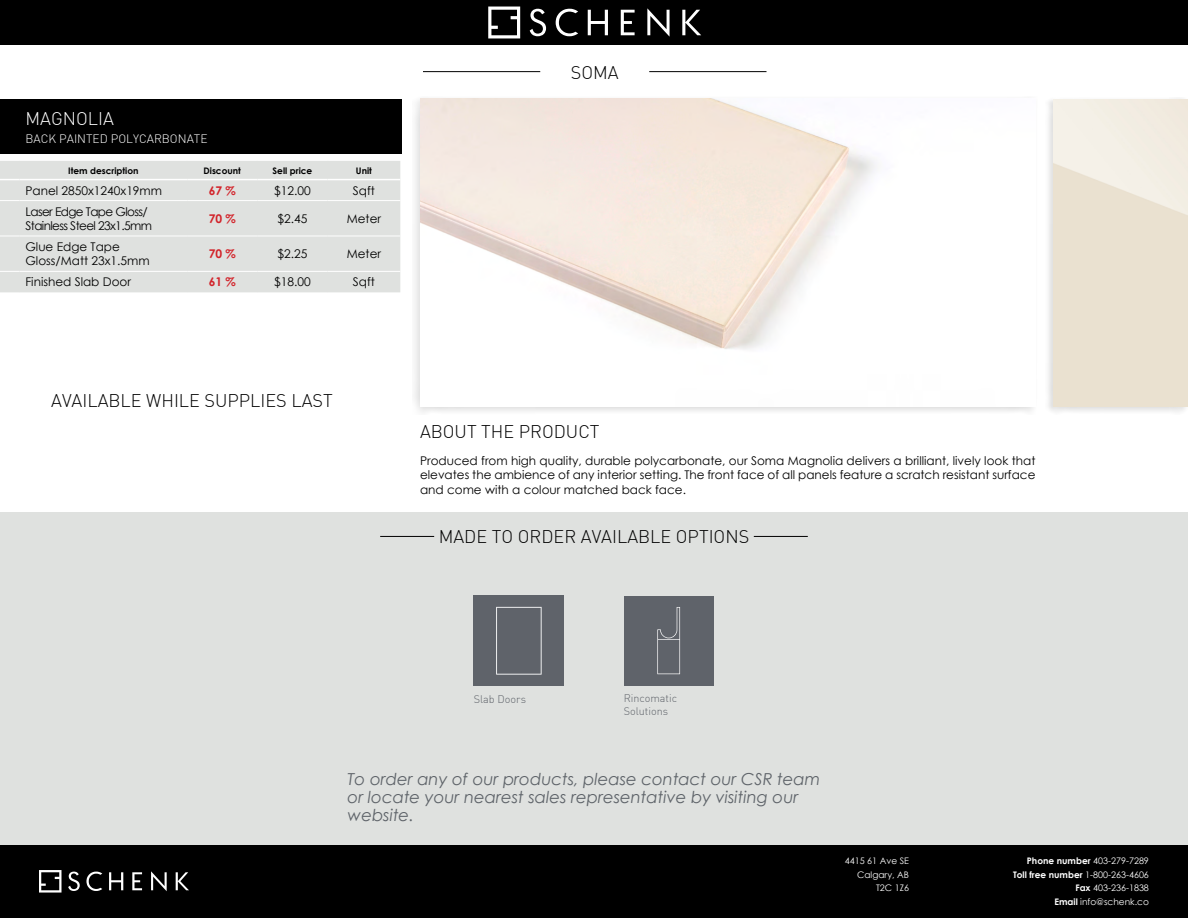
<style>
.page{position:relative;width:1188px;height:918px;background:#fff}
.page>*{position:absolute;margin:0;border:0;box-sizing:border-box;transform-origin:0 0}
.t1{font:300 18px "DIN";color:#000}
.t2{font:300 18px "DIN";color:#fff}
.Body_anouncement{font:italic 16.5px/18px "Century Gothic";color:#5e6369}
.Body_Black{font:12px/14.4px "Century Gothic";color:#000;text-align:justify}
.Body_Black-2{font:12px/14.4px "Century Gothic";letter-spacing:-.05em;color:#000}
.t3{font:300 12px "DIN";color:#fff}
.t4{font:700 12px "Century Gothic";color:#d2232a}
.t5{font:300 10.8px/12.9px "DIN";color:#5f636a}
.Body_Black-3{font:9px "Century Gothic";color:#fff}
.t6{font:700 9px "Century Gothic";color:#000}
.Body_Black-4{font:700 9px "Century Gothic";color:#fff}
.s1{font-weight:700}
.s2{font-weight:400}
</style>
<div class="page">
<div style="left:0;top:845px;width:1188px;height:73px;background:#000"></div>
<div style="left:0;top:0;width:1188px;height:45px;background:#000"></div>
<div style="left:0;top:99px;width:402px;height:54px;background:#000"></div>
<div style="left:0;top:512px;width:1188px;height:333px;background:#dfe1df"></div>
<svg style="left:488px;top:7px;width:32px;height:31px"></svg>
<svg style="left:530px;top:9px;width:16px;height:27px"></svg>
<svg style="left:556px;top:9px;width:22px;height:27px"></svg>
<svg style="left:588px;top:10px;width:20px;height:25px"></svg>
<svg style="left:621px;top:10px;width:14px;height:25px"></svg>
<svg style="left:647px;top:8px;width:23px;height:29px"></svg>
<svg style="left:682px;top:10px;width:19px;height:25px"></svg>
<svg style="left:39px;top:870px;width:23px;height:23px"></svg>
<svg style="left:68px;top:872px;width:12px;height:19px"></svg>
<svg style="left:86px;top:872px;width:16px;height:19px"></svg>
<svg style="left:109px;top:872px;width:14px;height:18px"></svg>
<svg style="left:132px;top:872px;width:10px;height:18px"></svg>
<svg style="left:151px;top:871px;width:16px;height:20px"></svg>
<svg style="left:176px;top:872px;width:13px;height:18px"></svg>
<hr style="left:754px;top:536px;width:54px;height:1px;background:#000">
<hr style="left:380px;top:536px;width:54px;height:1px;background:#000">
<hr style="left:649px;top:71px;width:117px;height:1px;background:#000">
<hr style="left:423px;top:71px;width:117px;height:1px;background:#000">
<div style="left:474px;top:596px;width:90px;height:90px;background:#5f636a"></div>
<svg style="left:496px;top:607px;width:46px;height:68px"></svg>
<div style="left:624px;top:596px;width:90px;height:90px;background:#5f636a"></div>
<svg style="left:657px;top:607px;width:23px;height:67px"></svg>
<div style="left:1045px;top:97px;width:143px;height:318px;background:#000;opacity:.13"></div>
<img style="left:1053px;top:99px;width:135px;height:308px">
<div style="left:412px;top:97px;width:626px;height:318px;background:#000;opacity:.13"></div>
<img style="left:420px;top:99px;width:615px;height:308px">
<div style="left:0;top:161px;width:400px;height:131px;background:#dfe1df"></div>
<svg style="left:0;top:179px;width:20px;height:1px"></svg>
<hr style="left:20px;top:179px;width:167px;height:1px;background:#fff">
<hr style="left:187px;top:179px;width:70px;height:1px;background:#fff">
<hr style="left:257px;top:179px;width:71px;height:1px;background:#fff">
<hr style="left:328px;top:179px;width:72px;height:1px;background:#fff">
<svg style="left:0;top:200px;width:20px;height:1px"></svg>
<hr style="left:20px;top:200px;width:167px;height:1px;background:#fff">
<hr style="left:187px;top:200px;width:70px;height:1px;background:#fff">
<hr style="left:257px;top:200px;width:71px;height:1px;background:#fff">
<hr style="left:328px;top:200px;width:72px;height:1px;background:#fff">
<svg style="left:0;top:271px;width:20px;height:1px"></svg>
<hr style="left:20px;top:271px;width:167px;height:1px;background:#fff">
<hr style="left:187px;top:271px;width:70px;height:1px;background:#fff">
<hr style="left:257px;top:271px;width:71px;height:1px;background:#fff">
<hr style="left:328px;top:271px;width:72px;height:1px;background:#fff">
<svg style="left:0;top:236px;width:20px;height:1px"></svg>
<hr style="left:20px;top:236px;width:167px;height:1px;background:#fff">
<hr style="left:187px;top:236px;width:70px;height:1px;background:#fff">
<hr style="left:257px;top:236px;width:71px;height:1px;background:#fff">
<hr style="left:328px;top:236px;width:72px;height:1px;background:#fff">
<p class="t2" style="left:26px;top:107px;width:90px">MAGNOLIA</p>
<p class="t3" style="left:26px;top:131px;width:184px">BACK PAINTED POLYCARBONATE</p>
<p class="t6" style="left:68px;top:163px;width:72px">Item description</p>
<p class="t6" style="left:204px;top:163px;width:39px">Discount</p>
<p class="t6" style="left:273px;top:163px;width:41px">Sell price</p>
<p class="t6" style="left:356px;top:163px;width:18px">Unit</p>
<p class="Body_Black" style="left:26px;top:183px;width:138px">Panel 2850x1240x19mm</p>
<p class="t4" style="left:209px;top:181px;width:29px">67 %</p>
<p class="Body_Black" style="left:274px;top:183px;width:38px">$12.00</p>
<p class="Body_Black" style="left:353px;top:183px;width:23px">Sqft</p>
<p class="Body_Black-2" style="left:26px;top:204px;width:128px">Laser Edge Tape Gloss/<br>Stainless Steel 23x1.5mm</p>
<p class="t4" style="left:209px;top:209px;width:29px">70 %</p>
<p class="Body_Black" style="left:278px;top:211px;width:31px">$2.45</p>
<p class="Body_Black" style="left:347px;top:211px;width:36px">Meter</p>
<p class="Body_Black" style="left:26px;top:239px;width:96px">Glue Edge Tape</p>
<p class="Body_Black" style="left:26px;top:254px;width:126px">Gloss/Matt 23x1.5mm</p>
<p class="t4" style="left:209px;top:245px;width:29px">70 %</p>
<p class="Body_Black" style="left:278px;top:246px;width:31px">$2.25</p>
<p class="Body_Black" style="left:347px;top:246px;width:36px">Meter</p>
<p class="Body_Black" style="left:26px;top:275px;width:107px">Finished Slab Door</p>
<p class="t4" style="left:209px;top:273px;width:29px">61 %</p>
<p class="Body_Black" style="left:274px;top:275px;width:38px">$18.00</p>
<p class="Body_Black" style="left:353px;top:275px;width:23px">Sqft</p>
<p class="t1" style="left:571px;top:61px;width:49px">SOMA</p>
<p class="t1" style="left:51px;top:389px;width:283px">AVAILABLE WHILE SUPPLIES LAST</p>
<p class="t1" style="left:420px;top:420px;width:181px">ABOUT THE PRODUCT</p>
<p class="Body_Black" style="left:420px;top:453px;width:617px">Produced from high quality, durable polycarbonate, our Soma Magnolia delivers a brilliant, lively look that elevates the ambience of any interior setting. The front face of all panels feature a scratch resistant surface and come with a colour matched back face.</p>
<p class="t1" style="left:439px;top:525px;width:312px">MADE TO ORDER AVAILABLE OPTIONS</p>
<p class="t5" style="left:474px;top:692px;width:54px">Slab Doors</p>
<p class="t5" style="left:624px;top:692px;width:55px">Rincomatic<br>Solutions</p>
<p class="Body_anouncement" style="left:348px;top:770px;width:474px">To order any of our products, please contact our CSR team or locate your nearest sales representative by visiting our website.</p>
<p class="Body_Black-3" style="left:845px;top:855px;width:66px">4415 61 Ave SE</p>
<p class="Body_Black-3" style="left:857px;top:868px;width:53px">Calgary, AB</p>
<p class="Body_Black-3" style="left:876px;top:882px;width:34px">T2C 1Z6</p>
<p class="Body_Black-3" style="left:1027px;top:855px;width:124px"><span class="s1">Phone number</span> 403-279-7289</p>
<p class="Body_Black-4" style="left:1013px;top:868px;width:137px">Toll free number <span class="s2">1-800-263-4606</span></p>
<p class="Body_Black-3" style="left:1075px;top:882px;width:75px"><span class="s1">Fax</span> 403-236-1838</p>
<p class="Body_Black-3" style="left:1054px;top:895px;width:96px"><span class="s1">Email</span> info@schenk.co</p>
</div>
